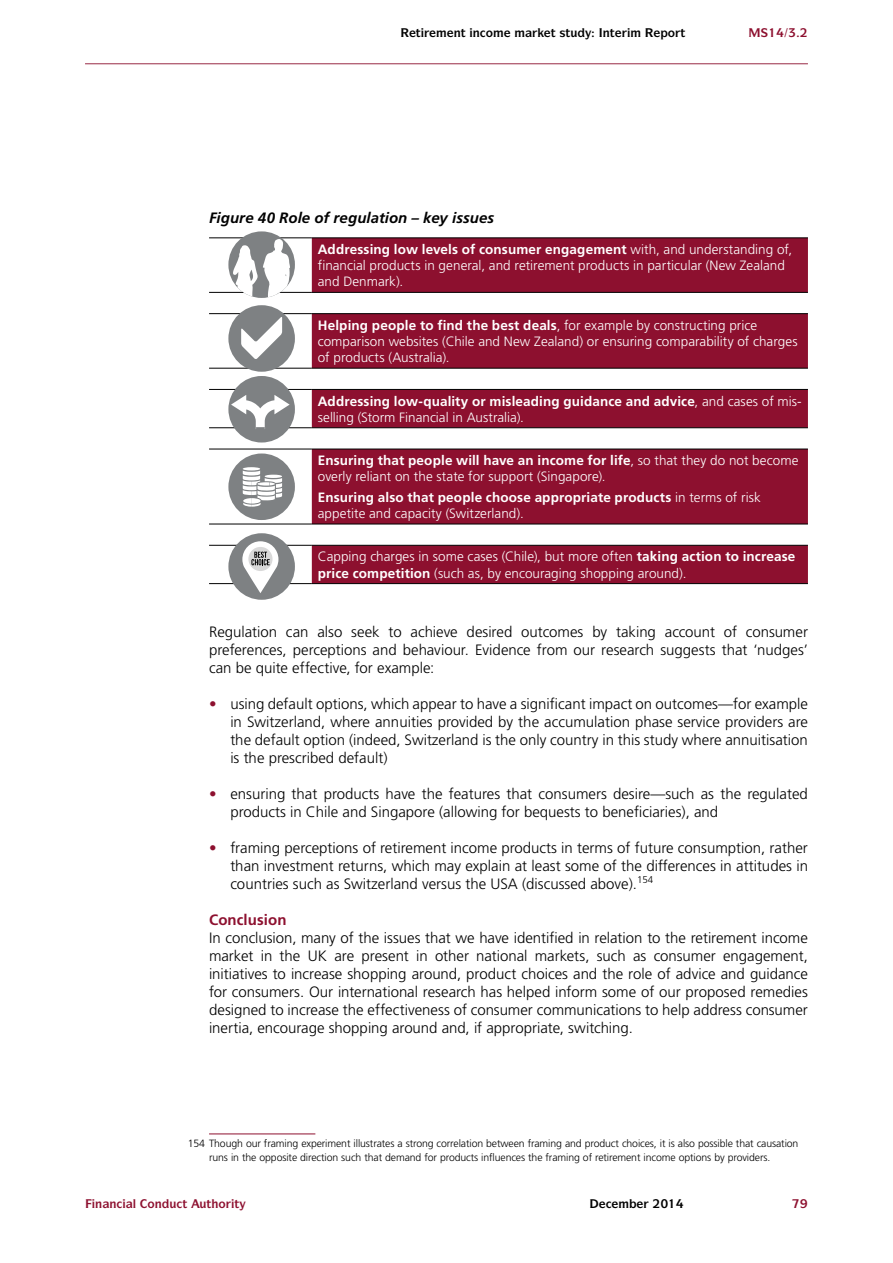
<style>
.page{position:relative;width:893px;height:1263px;background:#fff}
.page>*{position:absolute;margin:0;border:0;box-sizing:border-box;transform-origin:0 0}
.t1{font:300 15px/18px "Frutiger LT Std";color:#000;text-align:justify}
.t2{font:italic 700 15px "Frutiger LT Std";letter-spacing:.005em;color:#000}
.t3{font:700 15px "Frutiger LT Std";letter-spacing:.005em;color:#8d102f}
.t4{font:300 13.5px/16.2px "Frutiger LT Std";color:#fff}
.t5{font:700 13.5px/16.2px "Frutiger LT Std";letter-spacing:.01em;color:#fff}
.t6{font:700 12px "ITC Symbol Std";color:#8d102f}
.t7{font:700 12px "ITC Symbol Std";color:#000}
.t8{font:300 10.5px/13.5px "Frutiger LT Std";letter-spacing:-.01em;color:#000}
.s1{font-weight:700}
.s2{font-weight:300}
.s3{font-weight:700;color:#8d102f}
</style>
<div class="page">
<hr style="left:85px;top:63px;width:723px;height:1px;background:#8d102f">
<svg style="left:312px;top:238px;width:496px;height:345px;fill:#8d102f"></svg>
<hr style="left:209px;top:545px;width:103px;height:1px;background:#000">
<hr style="left:312px;top:545px;width:496px;height:1px;background:#000">
<hr style="left:209px;top:583px;width:103px;height:1px;background:#000">
<hr style="left:312px;top:583px;width:496px;height:1px;background:#000">
<hr style="left:209px;top:449px;width:103px;height:1px;background:#000">
<hr style="left:312px;top:449px;width:496px;height:1px;background:#000">
<hr style="left:209px;top:524px;width:103px;height:1px;background:#000">
<hr style="left:312px;top:524px;width:496px;height:1px;background:#000">
<hr style="left:209px;top:389px;width:103px;height:1px;background:#000">
<hr style="left:312px;top:389px;width:496px;height:1px;background:#000">
<hr style="left:209px;top:427px;width:103px;height:1px;background:#000">
<hr style="left:312px;top:427px;width:496px;height:1px;background:#000">
<hr style="left:209px;top:313px;width:103px;height:1px;background:#000">
<hr style="left:312px;top:313px;width:496px;height:1px;background:#000">
<hr style="left:209px;top:368px;width:103px;height:1px;background:#000">
<hr style="left:312px;top:368px;width:496px;height:1px;background:#000">
<hr style="left:209px;top:237px;width:103px;height:1px;background:#000">
<hr style="left:312px;top:237px;width:496px;height:1px;background:#000">
<hr style="left:209px;top:292px;width:103px;height:1px;background:#000">
<hr style="left:312px;top:292px;width:496px;height:1px;background:#000">
<hr style="left:209px;top:1133px;width:106px;height:1px;background:#8d102f">
<div style="left:228px;top:533px;width:67px;height:67px;background:#7e8183;border-radius:50%"></div>
<div style="left:228px;top:453px;width:67px;height:67px;background:#7e8183;border-radius:50%"></div>
<svg style="left:243px;top:467px;width:39px;height:40px"></svg>
<div style="left:228px;top:376px;width:67px;height:66px;background:#7e8183;border-radius:50%"></div>
<svg style="left:231px;top:395px;width:59px;height:34px"></svg>
<div style="left:228px;top:305px;width:67px;height:67px;background:#7e8183;border-radius:50%"></div>
<svg style="left:241px;top:317px;width:41px;height:42px"></svg>
<div style="left:228px;top:231px;width:67px;height:67px;background:#7e8183;border-radius:50%"></div>
<svg style="left:233px;top:239px;width:57px;height:59px"></svg>
<svg style="left:242px;top:541px;width:36px;height:52px"></svg>
<p class="t7" style="left:454px;top:24px;width:41px">■▼ ■ □</p>
<p class="t7" style="left:551px;top:24px;width:28px">▼ ▲▼◆</p>
<p class="t2" style="left:209px;top:209px;width:287px">Figure 40 Role of regulation – key issues</p>
<p class="t4" style="left:318px;top:241px;width:476px"><span class="s1">Addressing low levels of consumer engagement</span> with, and understanding of, financial products in general, and retirement products in particular (New Zealand and Denmark).</p>
<p class="t4" style="left:318px;top:317px;width:481px"><span class="s1">Helping people to find the best deals</span>, for example by constructing price comparison websites (Chile and New Zealand) or ensuring comparability of charges of products (Australia).</p>
<p class="t5" style="left:318px;top:393px;width:485px">Addressing low-quality or misleading guidance and advice<span class="s2">, and cases of mis&shy;selling (Storm Financial in Australia).</span></p>
<p class="t4" style="left:318px;top:453px;width:482px"><span class="s1">Ensuring that people will have an income for life</span>, so that they do not become overly reliant on the state for support (Singapore).</p>
<p class="t5" style="left:318px;top:489px;width:444px">Ensuring also that people choose appropriate products <span class="s2">in terms of risk appetite and capacity (Switzerland).</span></p>
<p class="t4" style="left:318px;top:549px;width:479px">Capping charges in some cases (Chile), but more often <span class="s1">taking action to increase price competition</span> (such as, by encouraging shopping around).</p>
<p class="t1" style="left:209px;top:623px;width:600px">Regulation can also seek to achieve desired outcomes by taking account of consumer preferences, perceptions and behaviour. Evidence from our research suggests that ‘nudges’ can be quite effective, for example:</p>
<p class="t1" style="left:230px;top:695px;width:579px;text-indent:-21px"><span class="s3">•</span> using default options, which appear to have a significant impact on outcomes—for example in Switzerland, where annuities provided by the accumulation phase service providers are the default option (indeed, Switzerland is the only country in this study where annuitisation is the prescribed default)</p>
<p class="t1" style="left:230px;top:785px;width:579px;text-indent:-21px"><span class="s3">•</span> ensuring that products have the features that consumers desire—such as the regulated products in Chile and Singapore (allowing for bequests to beneficiaries), and</p>
<p class="t1" style="left:230px;top:839px;width:579px;text-indent:-21px"><span class="s3">•</span> framing perceptions of retirement income products in terms of future consumption, rather than investment returns, which may explain at least some of the differences in attitudes in countries such as Switzerland versus the USA (discussed above).<sup>154</sup></p>
<p class="t3" style="left:209px;top:911px;width:79px">Conclusion</p>
<p class="t1" style="left:209px;top:929px;width:600px">In conclusion, many of the issues that we have identified in relation to the retirement income market in the UK are present in other national markets, such as consumer engagement, initiatives to increase shopping around, product choices and the role of advice and guidance for consumers. Our international research has helped inform some of our proposed remedies designed to increase the effectiveness of consumer communications to help address consumer inertia, encourage shopping around and, if appropriate, switching.</p>
<p class="t8" style="left:209px;top:1137px;width:591px;text-indent:-21px">154 Though our framing experiment illustrates a strong correlation between framing and product choices, it is also possible that causation runs in the opposite direction such that demand for products influences the framing of retirement income options by providers.</p>
<p class="t6" style="left:133px;top:1196px;width:108px">● □■◆▼ ◆▼□ ▼</p>
</div>
